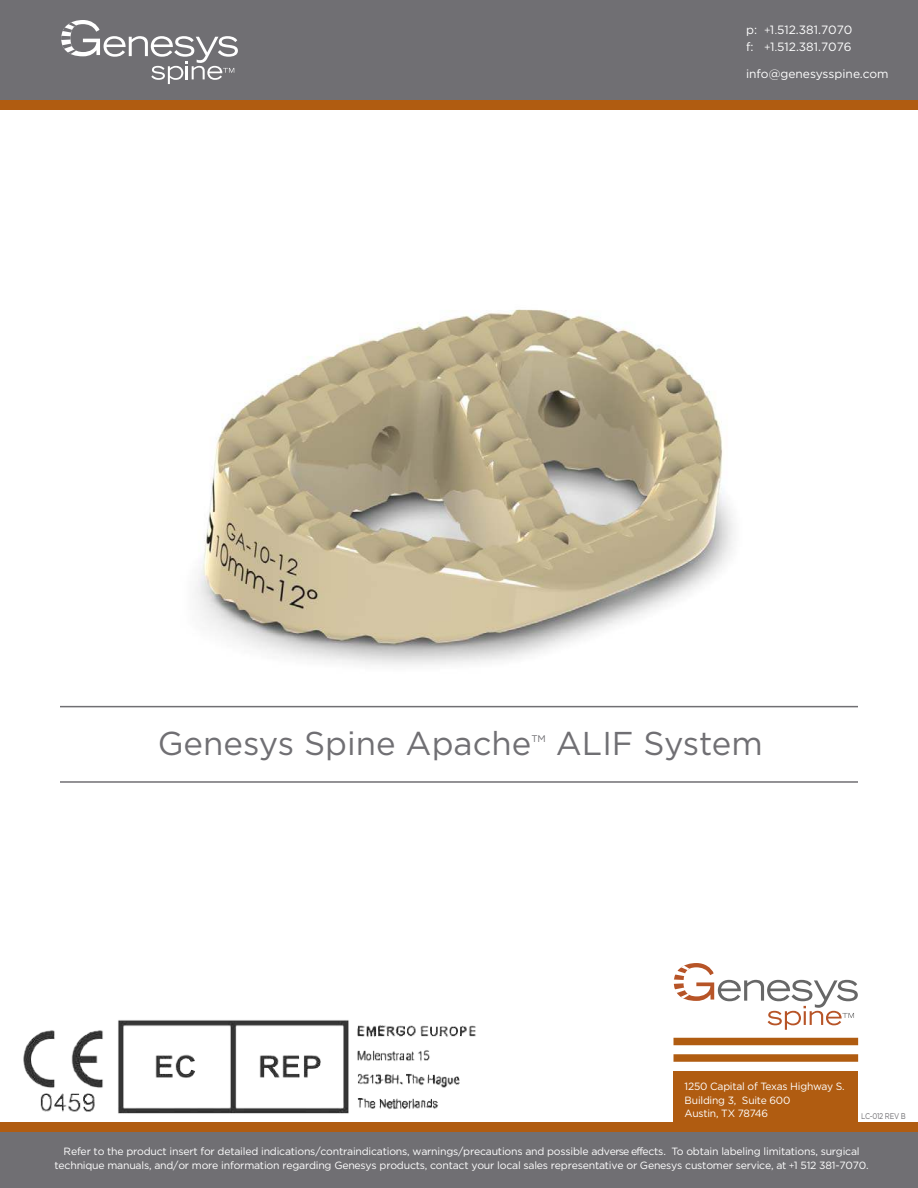
<style>
.page{position:relative;width:918px;height:1188px;background:#fff}
.page>*{position:absolute;margin:0;border:0;box-sizing:border-box;transform-origin:0 0}
.t1{font:33px "Gotham";color:#706f73}
.t2{font:12px/16.5px "Gotham";color:#fff}
.t3{font:10.5px/13.5px "Gotham";letter-spacing:-.02em;color:#fff}
.t4{font:9.6px "Gotham";color:#706f73}
.t5{font:8.25px "Gotham";letter-spacing:-.04em;color:#706f73;scale:.84 1}
.s1{font-family:"Montserrat";font-weight:300}
</style>
<div class="page">
<div style="left:0;top:100px;width:918px;height:9px;background:#b05c11"></div>
<div style="left:0;top:0;width:918px;height:100px;background:#706f73"></div>
<img style="left:195px;top:309px;width:539px;height:356px">
<hr style="left:60px;top:706px;width:798px;height:1px;background:#706f73">
<hr style="left:60px;top:781px;width:798px;height:2px;background:#706f73">
<svg style="left:61px;top:20px;width:177px;height:64px"></svg>
<div style="left:0;top:1131px;width:918px;height:57px;background:#706f73"></div>
<div style="left:0;top:1122px;width:918px;height:10px;background:#b05c11"></div>
<div style="left:674px;top:1071px;width:184px;height:53px;background:#b05c11"></div>
<svg style="left:673px;top:963px;width:185px;height:67px"></svg>
<div style="left:674px;top:1038px;width:184px;height:7px;background:#b05c11"></div>
<div style="left:674px;top:1054px;width:184px;height:8px;background:#b05c11"></div>
<img style="left:23px;top:1020px;width:453px;height:94px">
<p class="t2" style="left:746px;top:23px;width:108px">p: <span class="s1">+1.</span>512.381.7070 f: <span class="s1">+1.</span>512.381.7076</p>
<p class="t2" style="left:746px;top:66px;width:144px">info@genesysspine.com</p>
<h1 class="t1" style="left:158px;top:729px;width:375px">Genesys Spine Apache</h1>
<p class="t4" style="left:531px;top:734px;width:16px">TM</p>
<h1 class="t1" style="left:556px;top:729px;width:208px">ALIF System</h1>
<p class="t3" style="left:685px;top:1081px;width:162px">1250 Capital of Texas Highway S.<br>Building 3, Suite 600<br>Austin, TX 78746</p>
<p class="t3" style="left:55px;top:1144px;width:816px;line-height:14.4px;text-align:center">Refer to the product insert for detailed indications/contraindications, warnings/precautions and possible adverse effects. To obtain labeling limitations, surgical technique manuals, and/or more information regarding Genesys products, contact your local sales representative or Genesys customer service, at <span class="s1">+1</span> 512 381-7070.</p>
<p class="t5" style="left:861px;top:1113px;width:55px">LC-012 REV <span class="s1">B</span></p>
</div>
